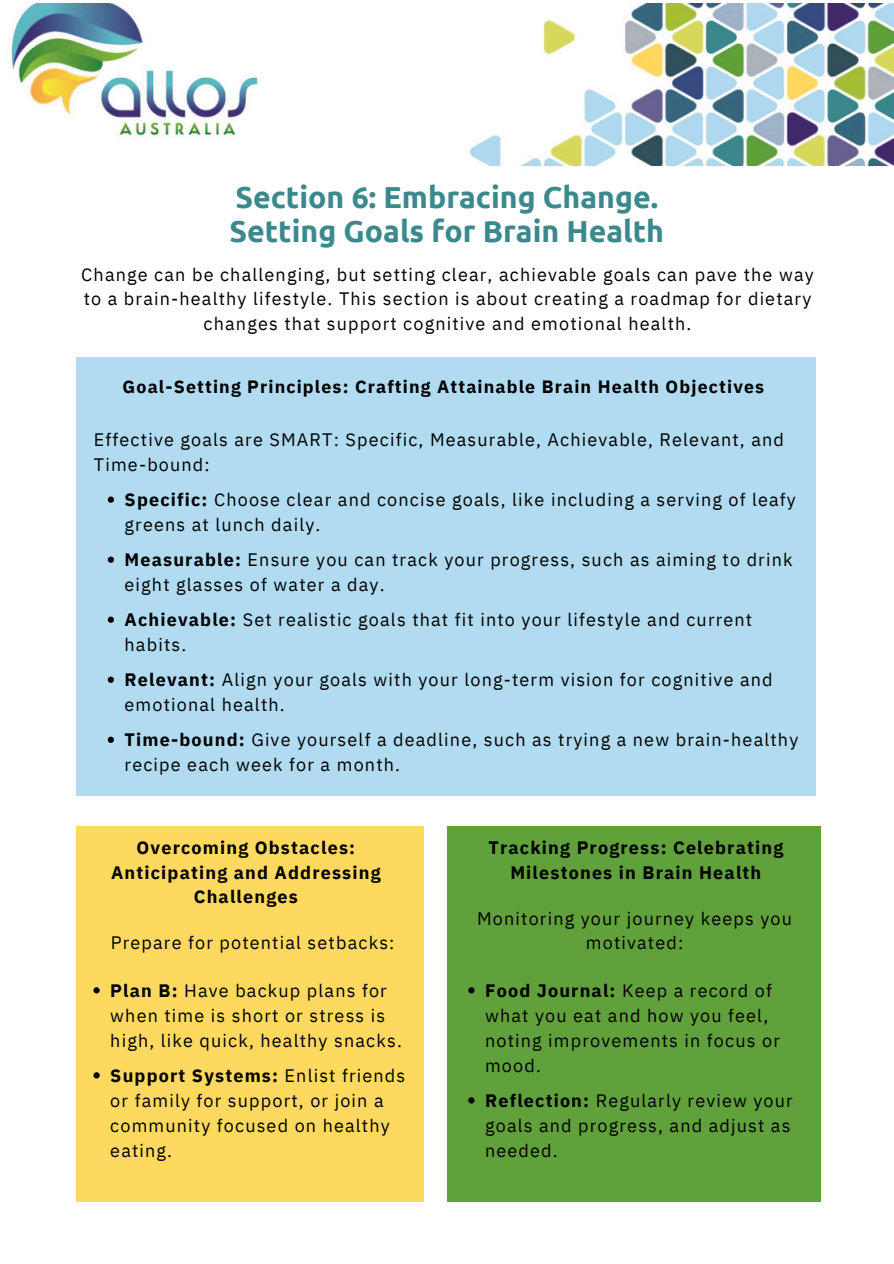
<style>
.page{position:relative;width:894px;height:1264px;background:#fff}
.page>*{position:absolute;margin:0;border:0;box-sizing:border-box;transform-origin:0 0}
.t1{font:700 30.3px/33.8px "Ubuntu";color:#3b898c}
.t2{font:18px/25px "IBM Plex Sans";letter-spacing:.065em;color:#000}
.t3{font:700 18px/24.8px "IBM Plex Sans";letter-spacing:.065em;color:#000;text-align:center}
.t4{font:700 17.85px "IBM Plex Sans";letter-spacing:.065em;color:#000}
.s1{font-weight:700}
</style>
<div class="page">
<img style="left:11px;top:3px;width:882px;height:162px">
<div style="left:447px;top:826px;width:373px;height:376px;background:#60a13c"></div>
<div style="left:76px;top:826px;width:347px;height:376px;background:#fed95f"></div>
<svg style="left:93px;top:987px;width:7px;height:6px"></svg>
<svg style="left:93px;top:1072px;width:7px;height:6px"></svg>
<svg style="left:468px;top:987px;width:6px;height:6px"></svg>
<svg style="left:468px;top:1097px;width:6px;height:6px"></svg>
<div style="left:76px;top:357px;width:739px;height:438px;background:#b0dbf1"></div>
<svg style="left:108px;top:496px;width:6px;height:7px"></svg>
<svg style="left:108px;top:556px;width:6px;height:7px"></svg>
<svg style="left:108px;top:616px;width:6px;height:7px"></svg>
<svg style="left:108px;top:676px;width:6px;height:7px"></svg>
<svg style="left:108px;top:736px;width:6px;height:7px"></svg>
<h1 class="t1" style="left:229px;top:180px;width:436px">Section 6: Embracing Change.<br>Setting Goals for Brain Health</h1>
<p class="t2" style="left:81px;top:261px;width:733px;text-align:center">Change can be challenging, but setting clear, achievable goals can pave the way to a brain-healthy lifestyle. This section is about creating a roadmap for dietary changes that support cognitive and emotional health.</p>
<p class="t4" style="left:122px;top:375px;width:643px">Goal-Setting Principles: Crafting Attainable Brain Health Objectives</p>
<p class="t2" style="left:94px;top:426px;width:691px">Effective goals are SMART: Specific, Measurable, Achievable, Relevant, and<br>Time-bound:</p>
<p class="t2" style="left:125px;top:486px;width:672px"><span class="s1">Specific:</span> Choose clear and concise goals, like including a serving of leafy greens at lunch daily.</p>
<h2 class="t2" style="left:125px;top:546px;width:669px"><span class="s1">Measurable:</span> Ensure you can track your progress, such as aiming to drink eight glasses of water a day.</h2>
<p class="t2" style="left:125px;top:606px;width:629px"><span class="s1">Achievable:</span> Set realistic goals that fit into your lifestyle and current habits.</p>
<p class="t2" style="left:125px;top:666px;width:649px"><span class="s1">Relevant:</span> Align your goals with your long-term vision for cognitive and emotional health.</p>
<p class="t2" style="left:125px;top:726px;width:675px"><span class="s1">Time-bound:</span> Give yourself a deadline, such as trying a new brain-healthy recipe each week for a month.</p>
<h2 class="t3" style="left:111px;top:834px;width:271px">Overcoming Obstacles:<br>Anticipating and Addressing<br>Challenges</h2>
<p class="t2" style="left:111px;top:930px;width:285px">Prepare for potential setbacks:</p>
<p class="t2" style="left:110px;top:977px;width:293px"><span class="s1">Plan B:</span> Have backup plans for when time is short or stress is high, like quick, healthy snacks.</p>
<p class="t2" style="left:110px;top:1062px;width:296px"><span class="s1">Support Systems:</span> Enlist friends or family for support, or join a community focused on healthy eating.</p>
<p class="t3" style="left:488px;top:834px;width:296px">Tracking Progress: Celebrating<br>Milestones in Brain Health</p>
<p class="t2" style="left:477px;top:905px;width:316px;text-align:center">Monitoring your journey keeps you motivated:</p>
<p class="t2" style="left:485px;top:977px;width:296px"><span class="s1">Food Journal:</span> Keep a record of what you eat and how you feel, noting improvements in focus or mood.</p>
<h2 class="t2" style="left:485px;top:1087px;width:309px"><span class="s1">Reflection:</span> Regularly review your goals and progress, and adjust as needed.</h2>
</div>
